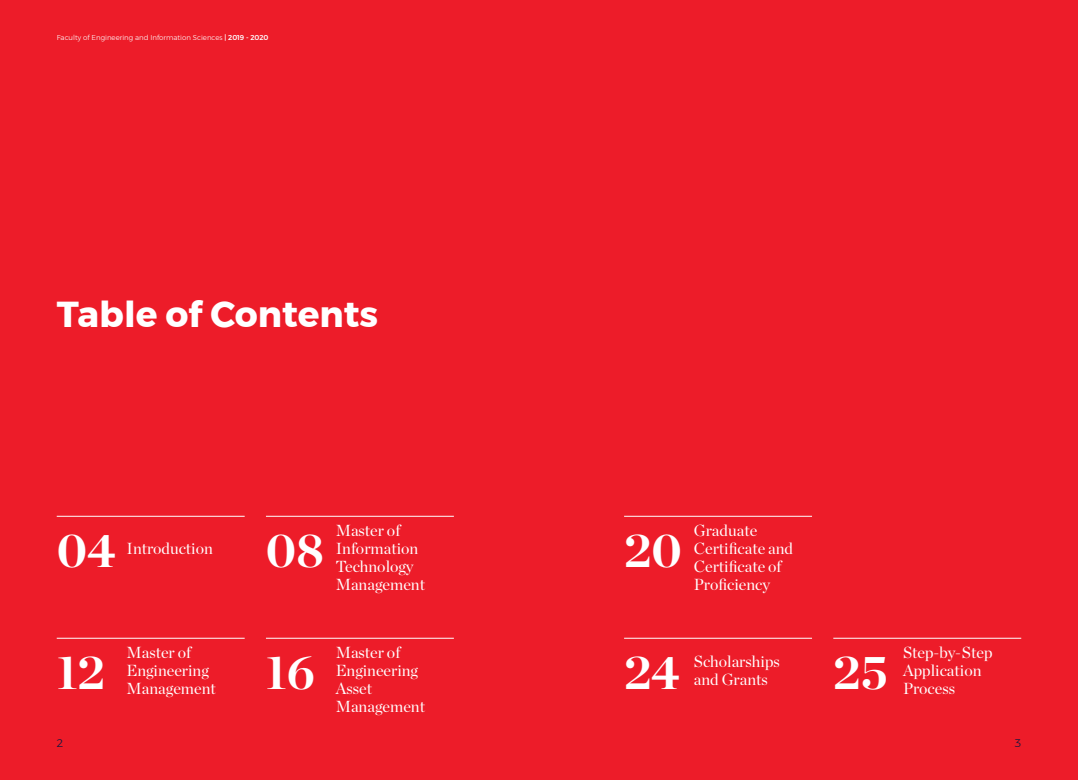
<style>
.page{position:relative;width:1078px;height:780px;background:#fff}
.page>*{position:absolute;margin:0;border:0;box-sizing:border-box;transform-origin:0 0}
.t1{font:700 48px "Chronicle Display";color:#fff}
.t2{font:700 36px "Montserrat";color:#fff}
.t3{font:16px/18px "Chronicle Display";color:#fff}
.t4{font:300 11px "Montserrat";color:#001641}
.t5{font:300 7px "Montserrat";color:#fff}
.s1{font-weight:500}
</style>
<div class="page">
<div style="left:0;top:0;width:539px;height:780px;background:#ed1c29"></div>
<div style="left:539px;top:0;width:538px;height:780px;background:#ed1c29"></div>
<hr style="left:57px;top:515px;width:187px;height:1px;background:#fff">
<hr style="left:624px;top:515px;width:187px;height:1px;background:#fff">
<hr style="left:57px;top:637px;width:187px;height:1px;background:#fff">
<hr style="left:624px;top:637px;width:187px;height:1px;background:#fff">
<hr style="left:266px;top:515px;width:188px;height:1px;background:#fff">
<hr style="left:266px;top:637px;width:188px;height:1px;background:#fff">
<hr style="left:833px;top:637px;width:187px;height:1px;background:#fff">
<p class="t5" style="left:57px;top:32px;width:213px">Faculty of Engineering and Information Sciences <span class="s1">| 2019 - 2020</span></p>
<h2 class="t2" style="left:57px;top:285px;width:323px">Table of Contents</h2>
<h1 class="t1" style="left:57px;top:511px;width:61px">04</h1>
<h1 class="t1" style="left:266px;top:511px;width:59px">08</h1>
<p class="t3" style="left:126px;top:538px;width:88px">Introduction</p>
<p class="t3" style="left:335px;top:520px;width:91px">Master of<br>Information<br>Technology<br>Management</p>
<p class="t3" style="left:126px;top:642px;width:91px">Master of<br>Engineering<br>Management</p>
<p class="t3" style="left:335px;top:642px;width:91px">Master of<br>Engineering<br>Asset<br>Management</p>
<h1 class="t1" style="left:57px;top:633px;width:50px">12</h1>
<h1 class="t1" style="left:266px;top:633px;width:50px">16</h1>
<h1 class="t1" style="left:624px;top:511px;width:59px">20</h1>
<p class="t3" style="left:693px;top:520px;width:101px">Graduate<br>Certificate and<br>Certificate of<br>Proficiency</p>
<p class="t3" style="left:693px;top:651px;width:88px">Scholarships and Grants</p>
<p class="t3" style="left:902px;top:642px;width:91px">Step-by-Step<br>Application<br>Process</p>
<h1 class="t1" style="left:624px;top:633px;width:57px">24</h1>
<h1 class="t1" style="left:833px;top:633px;width:56px">25</h1>
<p class="t4" style="left:57px;top:735px;width:8px">2</p>
<p class="t4" style="left:1014px;top:735px;width:8px">3</p>
</div>
